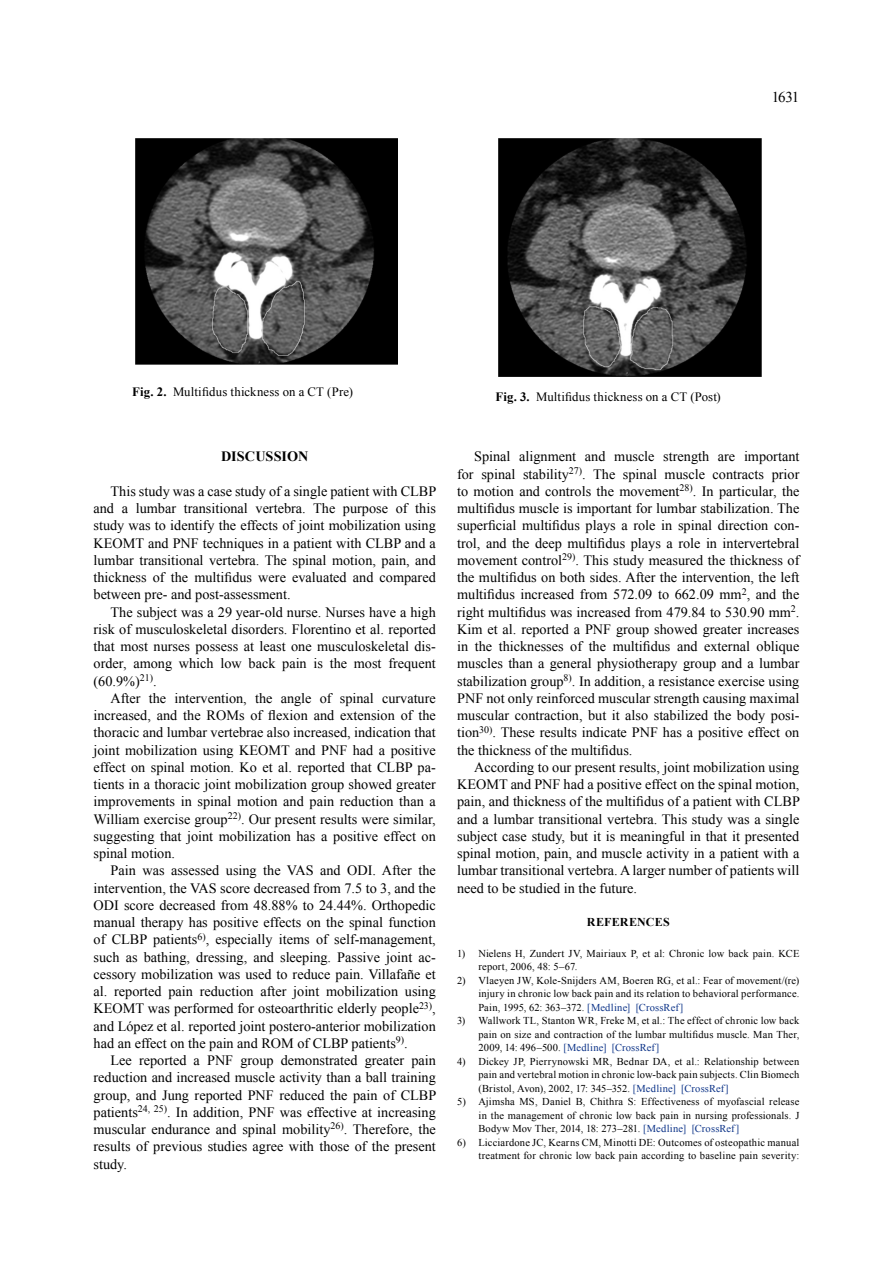
<style>
.page{position:relative;width:893px;height:1263px;background:#fff}
.page>*{position:absolute;margin:0;border:0;box-sizing:border-box;transform-origin:0 0}
.t1{font:15px "Times New Roman";color:#000}
.t2{font:14.25px/17.2px "Times New Roman";color:#000;text-align:justify}
.t3{font:700 14.25px "Times New Roman";letter-spacing:-.005em;color:#000}
.t4{font:12.75px "Times New Roman";letter-spacing:.01em;color:#000}
.t5{font:700 12px "Times New Roman";letter-spacing:.015em;color:#000}
.t6{font:10.5px/13.5px "Times New Roman";letter-spacing:.015em;color:#000;text-align:justify}
.s1{font-weight:700}
.s2{color:#0c3388}
</style>
<div class="page">
<img style="left:135px;top:138px;width:262px;height:226px">
<img style="left:499px;top:138px;width:262px;height:239px">
<p class="t1" style="left:772px;top:87px;width:29px">1631</p>
<p class="t4" style="left:132px;top:383px;width:222px"><span class="s1">Fig. 2.</span> Multifidus thickness on a CT (Pre)</p>
<p class="t4" style="left:495px;top:389px;width:227px"><span class="s1">Fig. 3.</span> Multifidus thickness on a CT (Post)</p>
<p class="t3" style="left:221px;top:447px;width:89px">DISCUSSION</p>
<p class="t2" style="left:94px;top:482px;width:344px;text-indent:17px">This study was a case study of a single patient with CLBP and a lumbar transitional vertebra. The purpose of this study was to identify the effects of joint mobilization using KEOMT and PNF techniques in a patient with CLBP and a lumbar transitional vertebra. The spinal motion, pain, and thickness of the multifidus were evaluated and compared between pre- and post-assessment.</p>
<p class="t2" style="left:94px;top:603px;width:344px;text-indent:17px">The subject was a 29 year-old nurse. Nurses have a high risk of musculoskeletal disorders. Florentino et al. reported that most nurses possess at least one musculoskeletal dis&shy;order, among which low back pain is the most frequent (60.9%)<sup>21)</sup>.</p>
<p class="t2" style="left:94px;top:689px;width:344px;text-indent:17px">After the intervention, the angle of spinal curvature increased, and the ROMs of flexion and extension of the thoracic and lumbar vertebrae also increased, indication that joint mobilization using KEOMT and PNF had a positive effect on spinal motion. Ko et al. reported that CLBP pa&shy;tients in a thoracic joint mobilization group showed greater improvements in spinal motion and pain reduction than a William exercise group<sup>22)</sup>. Our present results were similar, suggesting that joint mobilization has a positive effect on spinal motion.</p>
<p class="t2" style="left:94px;top:862px;width:344px;text-indent:17px">Pain was assessed using the VAS and ODI. After the intervention, the VAS score decreased from 7.5 to 3, and the ODI score decreased from 48.88% to 24.44%. Orthopedic manual therapy has positive effects on the spinal function of CLBP patients<sup>6)</sup>, especially items of self-management, such as bathing, dressing, and sleeping. Passive joint ac&shy;cessory mobilization was used to reduce pain. Villafañe et al. reported pain reduction after joint mobilization using KEOMT was performed for osteoarthritic elderly people<sup>23)</sup>, and López et al. reported joint postero-anterior mobilization had an effect on the pain and ROM of CLBP patients<sup>9)</sup>.</p>
<p class="t2" style="left:94px;top:1051px;width:344px;text-indent:17px">Lee reported a PNF group demonstrated greater pain reduction and increased muscle activity than a ball training group, and Jung reported PNF reduced the pain of CLBP patients<sup>24,</sup> <sup>25)</sup>. In addition, PNF was effective at increasing muscular endurance and spinal mobility<sup>26)</sup>. Therefore, the results of previous studies agree with those of the present study.</p>
<p class="t2" style="left:457px;top:448px;width:344px;text-indent:17px">Spinal alignment and muscle strength are important for spinal stability<sup>27)</sup>. The spinal muscle contracts prior to motion and controls the movement<sup>28)</sup>. In particular, the multifidus muscle is important for lumbar stabilization. The superficial multifidus plays a role in spinal direction con&shy;trol, and the deep multifidus plays a role in intervertebral movement control<sup>29)</sup>. This study measured the thickness of the multifidus on both sides. After the intervention, the left multifidus increased from 572.09 to 662.09 mm<sup>2</sup>, and the right multifidus was increased from 479.84 to 530.90 mm<sup>2</sup>.<br>Kim et al. reported a PNF group showed greater increases in the thicknesses of the multifidus and external oblique muscles than a general physiotherapy group and a lumbar stabilization group<sup>8)</sup>. In addition, a resistance exercise using PNF not only reinforced muscular strength causing maximal muscular contraction, but it also stabilized the body posi&shy;tion<sup>30)</sup>. These results indicate PNF has a positive effect on the thickness of the multifidus.</p>
<p class="t2" style="left:457px;top:758px;width:344px;text-indent:17px">According to our present results, joint mobilization using KEOMT and PNF had a positive effect on the spinal motion, pain, and thickness of the multifidus of a patient with CLBP and a lumbar transitional vertebra. This study was a single subject case study, but it is meaningful in that it presented spinal motion, pain, and muscle activity in a patient with a lumbar transitional vertebra. A larger number of patients will need to be studied in the future.</p>
<p class="t5" style="left:587px;top:914px;width:84px">REFERENCES</p>
<p class="t6" style="left:478px;top:946px;width:323px;text-indent:-21px">1) Nielens H, Zundert JV, Mairiaux P, et al: Chronic low back pain. KCE report, 2006, 48: 5–67.</p>
<p class="t6" style="left:478px;top:973px;width:322px;text-indent:-21px">2) Vlaeyen JW, Kole-Snijders AM, Boeren RG, et al.: Fear of movement/(re) injury in chronic low back pain and its relation to behavioral performance.<br>Pain, 1995, 62: 363–372. <span class="s2">[Medline] [CrossRef]</span></p>
<p class="t6" style="left:478px;top:1014px;width:322px;text-indent:-21px">3) Wallwork TL, Stanton WR, Freke M, et al.: The effect of chronic low back pain on size and contraction of the lumbar multifidus muscle. Man Ther, 2009, 14: 496–500. <span class="s2">[Medline] [CrossRef]</span></p>
<p class="t6" style="left:478px;top:1054px;width:322px;text-indent:-21px">4) Dickey JP, Pierrynowski MR, Bednar DA, et al.: Relationship between pain and vertebral motion in chronic low-back pain subjects. Clin Biomech (Bristol, Avon), 2002, 17: 345–352. <span class="s2">[Medline] [CrossRef]</span></p>
<p class="t6" style="left:478px;top:1095px;width:323px;text-indent:-21px">5) Ajimsha MS, Daniel B, Chithra S: Effectiveness of myofascial release in the management of chronic low back pain in nursing professionals. J Bodyw Mov Ther, 2014, 18: 273–281. <span class="s2">[Medline] [CrossRef]</span></p>
<p class="t6" style="left:457px;top:1135px;width:344px;text-align:right">6) Licciardone JC, Kearns CM, Minotti DE: Outcomes of osteopathic manual treatment for chronic low back pain according to baseline pain severity:</p>
</div>
